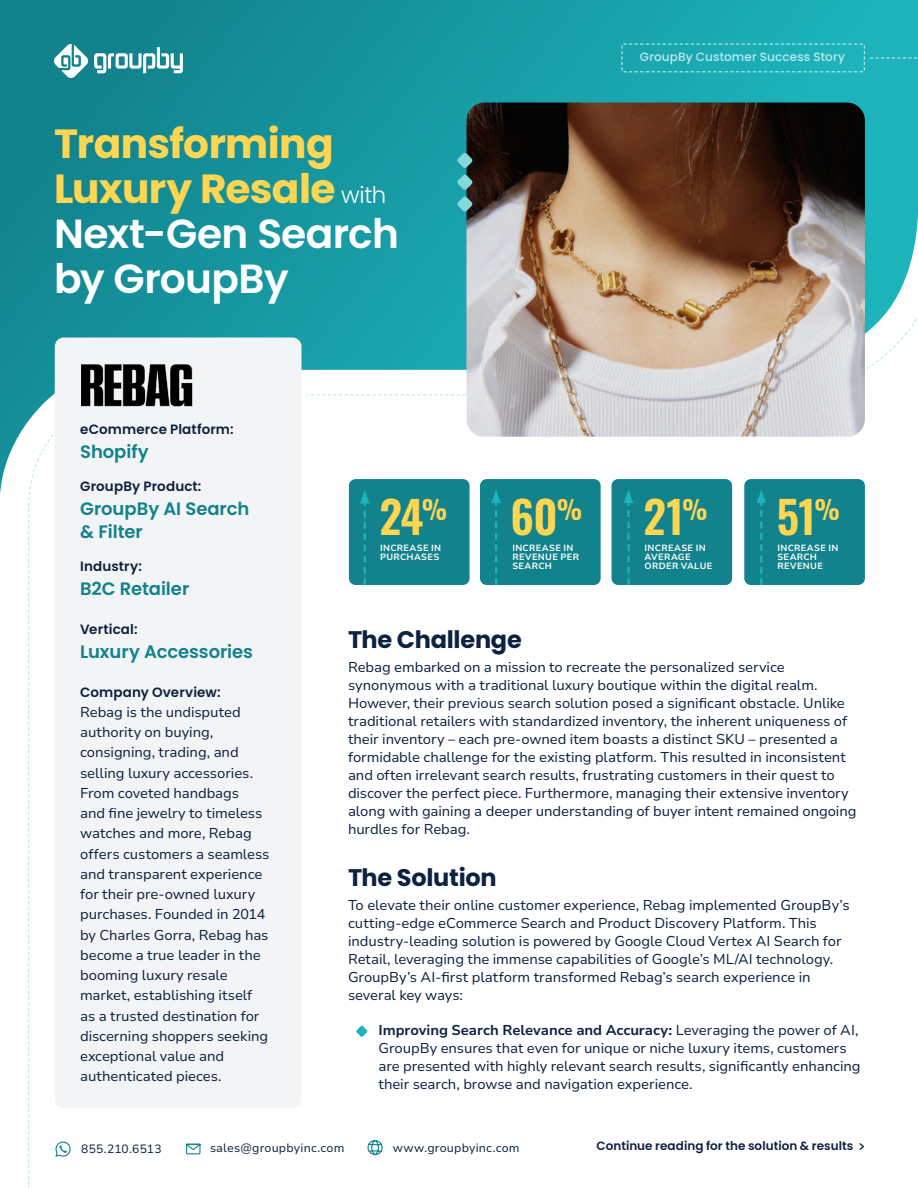
<style>
.page{position:relative;width:918px;height:1188px;background:#fff}
.page>*{position:absolute;margin:0;border:0;box-sizing:border-box;transform-origin:0 0}
.t1{font:600 44.55px "Oswald";letter-spacing:-.015em;color:#ffd652}
.t2{font:700 40.65px/45px "Poppins";letter-spacing:-.015em;color:#ffd652}
.t3{font:700 24px "Poppins";letter-spacing:-.01em;color:#0d2140}
.t4{font:600 18px/22.5px "Poppins";letter-spacing:-.005em;color:#12828c}
.t5{font:14.25px/20.2px "Nunito Sans 10 pt";letter-spacing:-.005em;color:#0d2140}
.t6{font:600 13.5px "Poppins";letter-spacing:.01em;color:#0d2140}
.t7{font:12px "Nunito Sans 10 pt";letter-spacing:.015em;color:#0d2140}
.t8{font:600 12px "Poppins";color:#0d2140}
.t9{font:500 12px "Poppins";letter-spacing:.01em;color:#bfebed}
.t10{font:700 9px/9px "Nunito Sans 10 pt";letter-spacing:.035em;color:#fff}
.s1{font-weight:300;font-size:22.8px;color:#fff}
.s2{font-weight:600;color:#fff}
.s3{font-weight:700}
</style>
<div class="page">
<svg style="left:0;top:0;width:865px;height:496px"></svg>
<svg style="left:306px;top:0;width:612px;height:396px;background:#2aa8b0"></svg>
<img style="left:466px;top:103px;width:399px;height:334px">
<svg style="left:859px;top:1143px;width:5px;height:7px"></svg>
<svg style="left:457px;top:153px;width:16px;height:15px"></svg>
<svg style="left:457px;top:175px;width:16px;height:15px"></svg>
<svg style="left:457px;top:196px;width:16px;height:16px"></svg>
<div style="left:55px;top:338px;width:247px;height:770px;background:#f3f4f5;border-radius:9px"></div>
<img style="left:82px;top:364px;width:111px;height:43px">
<div style="left:349px;top:479px;width:121px;height:106px;background:#12828c;border-radius:7px"></div>
<div style="left:480px;top:479px;width:121px;height:106px;background:#12828c;border-radius:7px"></div>
<div style="left:612px;top:479px;width:120px;height:106px;background:#12828c;border-radius:7px"></div>
<div style="left:744px;top:479px;width:121px;height:106px;background:#12828c;border-radius:7px"></div>
<svg style="left:624px;top:490px;width:9px;height:95px"></svg>
<svg style="left:756px;top:490px;width:10px;height:95px"></svg>
<svg style="left:360px;top:491px;width:10px;height:94px"></svg>
<svg style="left:491px;top:490px;width:10px;height:95px"></svg>
<svg style="left:356px;top:1026px;width:11px;height:11px"></svg>
<svg style="left:54px;top:44px;width:129px;height:34px"></svg>
<svg style="left:28px;top:391px;width:110px;height:797px"></svg>
<svg style="left:186px;top:1143px;width:15px;height:12px"></svg>
<svg style="left:367px;top:1140px;width:16px;height:16px"></svg>
<svg style="left:621px;top:43px;width:297px;height:30px;background:#22b0b7"></svg>
<h2 class="t2" style="left:54px;top:121px;width:346px">Transforming<br>Luxury Resale <span class="s1">with<br></span><span class="s2">Next-Gen Search by GroupBy</span></h2>
<p class="t9" style="left:640px;top:50px;width:207px">GroupBy Customer Success Story</p>
<p class="t6" style="left:80px;top:422px;width:155px">eCommerce Platform:</p>
<p class="t4" style="left:80px;top:441px;width:70px">Shopify</p>
<p class="t6" style="left:80px;top:479px;width:123px">GroupBy Product:</p>
<p class="t4" style="left:80px;top:498px;width:171px">GroupBy AI Search &amp; Filter</p>
<p class="t6" style="left:80px;top:558px;width:63px">Industry:</p>
<p class="t4" style="left:80px;top:577px;width:111px">B2C Retailer</p>
<p class="t6" style="left:80px;top:621px;width:59px">Vertical:</p>
<p class="t4" style="left:80px;top:640px;width:174px">Luxury Accessories</p>
<p class="t6" style="left:80px;top:684px;width:142px">Company Overview:</p>
<p class="t5" style="left:80px;top:701px;width:191px">Rebag is the undisputed authority on buying, consigning, trading, and selling luxury accessories.<br>From coveted handbags<br>and fine jewelry to timeless watches and more, Rebag offers customers a seamless and transparent experience for their pre-owned luxury purchases. Founded in 2014 by Charles Gorra, Rebag has become a true leader in the booming luxury resale market, establishing itself as a trusted destination for discerning shoppers seeking exceptional value and authenticated pieces.</p>
<h1 class="t1" style="left:511px;top:494px;width:73px">60<sup>%</sup></h1>
<h1 class="t1" style="left:380px;top:494px;width:69px">24<sup>%</sup></h1>
<h1 class="t1" style="left:643px;top:494px;width:66px">21<sup>%</sup></h1>
<h1 class="t1" style="left:777px;top:494px;width:65px">51<sup>%</sup></h1>
<p class="t10" style="left:380px;top:543px;width:63px">INCREASE IN<br>PURCHASES</p>
<p class="t10" style="left:512px;top:543px;width:68px">INCREASE IN<br>REVENUE PER<br>SEARCH</p>
<p class="t10" style="left:645px;top:543px;width:69px">INCREASE IN<br>AVERAGE<br>ORDER VALUE</p>
<p class="t10" style="left:777px;top:543px;width:63px">INCREASE IN<br>SEARCH<br>REVENUE</p>
<h3 class="t3" style="left:348px;top:625px;width:175px">The Challenge</h3>
<p class="t5" style="left:348px;top:657px;width:510px;line-height:18px">Rebag embarked on a mission to recreate the personalized service synonymous with a traditional luxury boutique within the digital realm.<br>However, their previous search solution posed a significant obstacle. Unlike traditional retailers with standardized inventory, the inherent uniqueness of their inventory – each pre-owned item boasts a distinct SKU – presented a formidable challenge for the existing platform. This resulted in inconsistent and often irrelevant search results, frustrating customers in their quest to discover the perfect piece. Furthermore, managing their extensive inventory along with gaining a deeper understanding of buyer intent remained ongoing hurdles for Rebag.</p>
<h3 class="t3" style="left:348px;top:864px;width:150px">The Solution</h3>
<p class="t5" style="left:348px;top:896px;width:503px;line-height:18px">To elevate their online customer experience, Rebag implemented GroupBy’s cutting-edge eCommerce Search and Product Discovery Platform. This industry-leading solution is powered by Google Cloud Vertex AI Search for Retail, leveraging the immense capabilities of Google’s ML/AI technology.<br>GroupBy’s AI-first platform transformed Rebag’s search experience in several key ways:</p>
<p class="t5" style="left:378px;top:1021px;width:484px;line-height:18px"><span class="s3">Improving Search Relevance and Accuracy:</span> Leveraging the power of AI, GroupBy ensures that even for unique or niche luxury items, customers are presented with highly relevant search results, significantly enhancing their search, browse and navigation experience.</p>
<p class="t7" style="left:81px;top:1141px;width:82px">855.210.6513</p>
<p class="t7" style="left:210px;top:1140px;width:136px">sales@groupbyinc.com</p>
<p class="t7" style="left:393px;top:1139px;width:128px">www.groupbyinc.com</p>
<p class="t8" style="left:597px;top:1139px;width:258px">Continue reading for the solution &amp; results</p>
</div>
